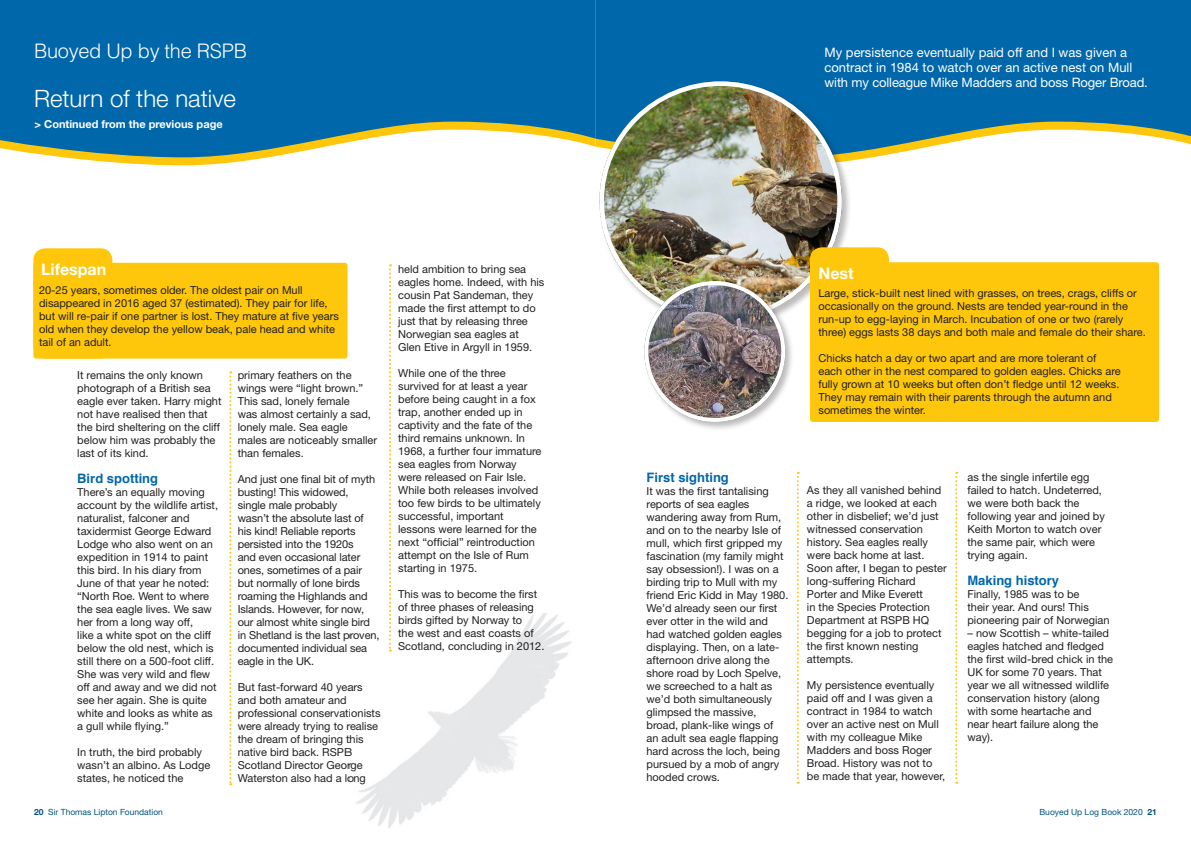
<style>
.page{position:relative;width:1191px;height:842px;background:#fff}
.page>*{position:absolute;margin:0;border:0;box-sizing:border-box;transform-origin:0 0}
.t1{font:300 24px "Helvetica Neue";color:#fff}
.t2{font:300 20px "Helvetica";letter-spacing:-.015em;color:#fff}
.t3{font:700 16px "Helvetica Neue";color:#fff}
.t4{font:13px/15px "Helvetica Neue";color:#fff}
.t5{font:700 13px "Helvetica";color:#0067aa}
.t6{font:11px/13px "Helvetica Neue";color:#231f20}
.t7{font:700 11px "Helvetica Neue";color:#fff}
.t8{font:8.5px "Helvetica Neue";color:#015381}
.s1{font-weight:700}
</style>
<div class="page">
<svg style="left:61px;top:157px;width:209px;height:8px;fill:#fec70c"></svg>
<svg style="left:0;top:0;width:595px;height:157px;background:#1b75a9"></svg>
<svg style="left:595px;top:0;width:596px;height:157px;background:#1e76ab"></svg>
<div style="left:598px;top:80px;width:253px;height:250px;background:#231f20;opacity:.3"></div>
<img style="left:599px;top:81px;width:243px;height:234px">
<div style="left:33px;top:248px;width:79px;height:111px;background:#fec70c;border-radius:12px"></div>
<div style="left:33px;top:263px;width:314px;height:96px;background:#fec70c;border-radius:3px"></div>
<div style="left:810px;top:247px;width:79px;height:111px;background:#fec70c;border-radius:12px"></div>
<div style="left:810px;top:262px;width:349px;height:160px;background:#fec70c;border-radius:3px"></div>
<div style="left:643px;top:280px;width:152px;height:151px;background:#231f20;opacity:.3"></div>
<img style="left:644px;top:281px;width:141px;height:141px;border-radius:70px">
<div style="left:644px;top:281px;width:141px;height:141px;border:4px solid #fff;border-radius:50%"></div>
<img style="left:356px;top:614px;width:215px;height:214px">
<svg style="left:389px;top:264px;width:2px;height:387px"></svg>
<svg style="left:229px;top:371px;width:2px;height:414px"></svg>
<svg style="left:797px;top:472px;width:2px;height:312px"></svg>
<svg style="left:955px;top:472px;width:2px;height:312px"></svg>
<h2 class="t2" style="left:34px;top:39px;width:214px">Buoyed Up by the RSPB</h2>
<p class="t4" style="left:824px;top:44px;width:325px">My persistence eventually paid off and I was given a contract in 1984 to watch over an active nest on Mull with my colleague Mike Madders and boss Roger Broad.</p>
<h1 class="t1" style="left:34px;top:84px;width:203px">Return of the native</h1>
<p class="t7" style="left:35px;top:117px;width:190px">&gt; Continued from the previous page</p>
<h3 class="t3" style="left:41px;top:260px;width:67px">Lifespan</h3>
<p class="t6" style="left:39px;top:283px;width:301px">20-25 years, sometimes older. The oldest pair on Mull disappeared in 2016 aged 37 (estimated). They pair for life, but will re-pair if one partner is lost. They mature at five years old when they develop the yellow beak, pale head and white tail of an adult.</p>
<p class="t6" style="left:77px;top:368px;width:146px">It remains the only known photograph of a British sea eagle ever taken. Harry might not have realised then that the bird sheltering on the cliff below him was probably the last of its kind.</p>
<p class="t5" style="left:77px;top:468px;width:82px">Bird spotting</p>
<p class="t6" style="left:77px;top:485px;width:142px">There’s an equally moving account by the wildlife artist, naturalist, falconer and taxidermist George Edward<br>Lodge who also went on an expedition in 1914 to paint this bird. In his diary from<br>June of that year he noted: “North Roe. Went to where the sea eagle lives. We saw her from a long way off,<br>like a white spot on the cliff below the old nest, which is still there on a 500-foot cliff.<br>She was very wild and flew off and away and we did not see her again. She is quite white and looks as white as a gull while flying.”</p>
<p class="t6" style="left:77px;top:745px;width:135px">In truth, the bird probably wasn’t an albino. As Lodge states, he noticed the</p>
<p class="t6" style="left:238px;top:368px;width:141px">primary feathers on the wings were “light brown.”<br>This sad, lonely female<br>was almost certainly a sad, lonely male. Sea eagle males are noticeably smaller than females.</p>
<p class="t6" style="left:238px;top:472px;width:143px">And just one final bit of myth busting! This widowed, single male probably<br>wasn’t the absolute last of his kind! Reliable reports persisted into the 1920s<br>and even occasional later ones, sometimes of a pair but normally of lone birds roaming the Highlands and<br>Islands. However, for now, our almost white single bird in Shetland is the last proven, documented individual sea eagle in the UK.</p>
<p class="t6" style="left:238px;top:680px;width:144px">But fast-forward 40 years and both amateur and professional conservationists were already trying to realise the dream of bringing this native bird back. RSPB<br>Scotland Director George<br>Waterston also had a long</p>
<p class="t6" style="left:398px;top:263px;width:148px">held ambition to bring sea eagles home. Indeed, with his cousin Pat Sandeman, they made the first attempt to do just that by releasing three<br>Norwegian sea eagles at<br>Glen Etive in Argyll in 1959.</p>
<p class="t6" style="left:398px;top:367px;width:145px">While one of the three survived for at least a year before being caught in a fox trap, another ended up in captivity and the fate of the third remains unknown. In<br>1968, a further four immature sea eagles from Norway were released on Fair Isle.<br>While both releases involved too few birds to be ultimately successful, important lessons were learned for the next “official” reintroduction attempt on the Isle of Rum starting in 1975.</p>
<p class="t6" style="left:398px;top:588px;width:148px">This was to become the first of three phases of releasing birds gifted by Norway to<br>the west and east coasts of<br>Scotland, concluding in 2012.</p>
<h3 class="t3" style="left:818px;top:263px;width:37px">Nest</h3>
<p class="t6" style="left:818px;top:287px;width:329px">Large, stick-built nest lined with grasses, on trees, crags, cliffs or occasionally on the ground. Nests are tended year-round in the run-up to egg-laying in March. Incubation of one or two (rarely three) eggs lasts 38 days and both male and female do their share.</p>
<p class="t6" style="left:818px;top:352px;width:304px">Chicks hatch a day or two apart and are more tolerant of each other in the nest compared to golden eagles. Chicks are fully grown at 10 weeks but often don’t fledge until 12 weeks.<br>They may remain with their parents through the autumn and sometimes the winter.</p>
<p class="t5" style="left:646px;top:467px;width:84px">First sighting</p>
<p class="t6" style="left:646px;top:484px;width:143px">It was the first tantalising reports of sea eagles wandering away from Rum, and on to the nearby Isle of mull, which first gripped my fascination (my family might say obsession!). I was on a birding trip to Mull with my friend Eric Kidd in May 1980.<br>We’d already seen our first ever otter in the wild and had watched golden eagles displaying. Then, on a late&shy;afternoon drive along the shore road by Loch Spelve, we screeched to a halt as we’d both simultaneously glimpsed the massive, broad, plank-like wings of<br>an adult sea eagle flapping hard across the loch, being pursued by a mob of angry hooded crows.</p>
<p class="t6" style="left:807px;top:483px;width:141px">As they all vanished behind a ridge, we looked at each other in disbelief; we’d just witnessed conservation history. Sea eagles really were back home at last.<br>Soon after, I began to pester long-suffering Richard<br>Porter and Mike Everett<br>in the Species Protection<br>Department at RSPB HQ begging for a job to protect the first known nesting attempts.</p>
<p class="t6" style="left:807px;top:678px;width:140px">My persistence eventually paid off and I was given a contract in 1984 to watch over an active nest on Mull with my colleague Mike<br>Madders and boss Roger<br>Broad. History was not to be made that year, however,</p>
<p class="t6" style="left:967px;top:470px;width:139px">as the single infertile egg failed to hatch. Undeterred, we were both back the following year and joined by<br>Keith Morton to watch over the same pair, which were trying again.</p>
<p class="t5" style="left:967px;top:569px;width:93px">Making history</p>
<p class="t6" style="left:967px;top:587px;width:143px">Finally, 1985 was to be<br>their year. And ours! This pioneering pair of Norwegian</p>
<p class="t6" style="left:967px;top:626px;width:147px">– now Scottish – white-tailed eagles hatched and fledged the first wild-bred chick in the<br>UK for some 70 years. That year we all witnessed wildlife conservation history (along with some heartache and near heart failure along the way).</p>
<p class="t8" style="left:34px;top:806px;width:130px"><span class="s1">20</span> Sir Thomas Lipton Foundation</p>
<p class="t8" style="left:1039px;top:806px;width:119px">Buoyed Up Log Book 2020 <span class="s1">21</span></p>
</div>
